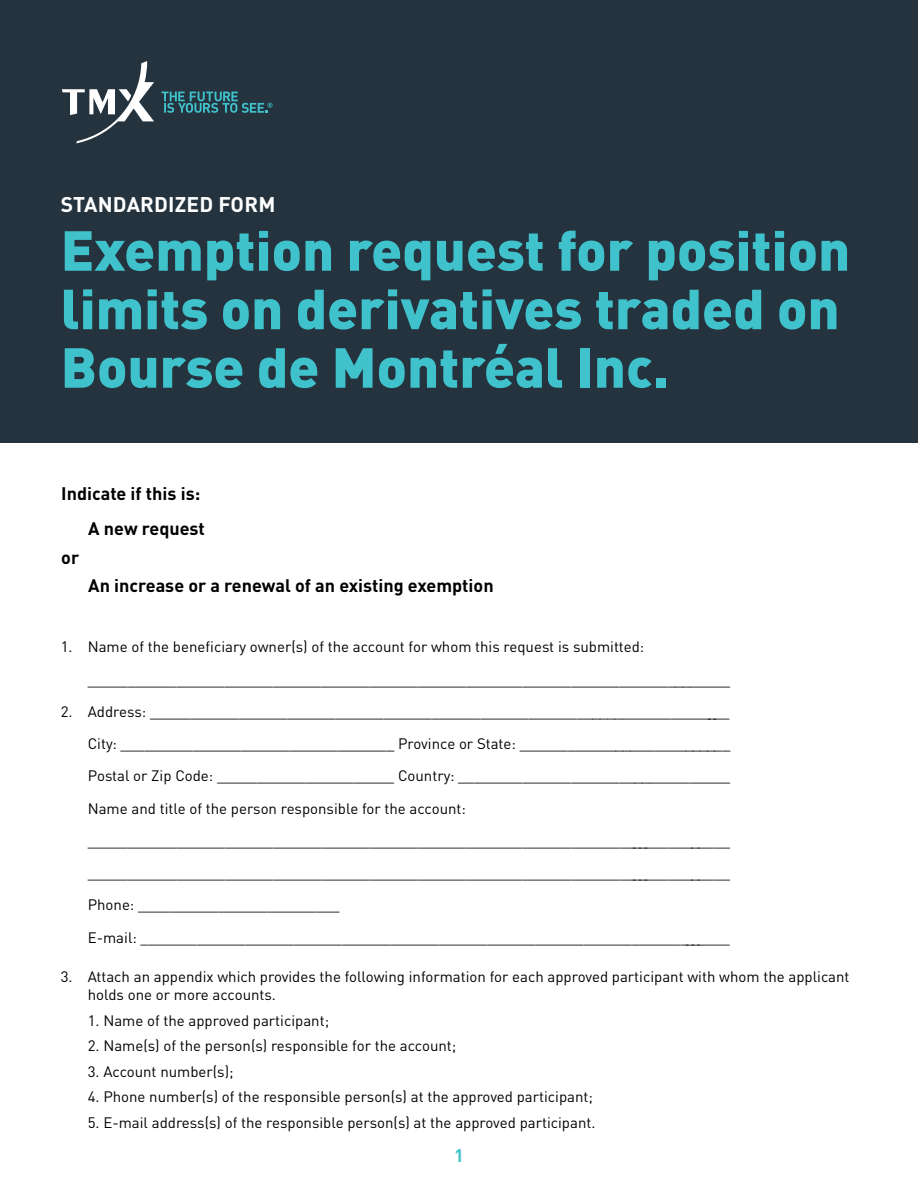
<style>
.page{position:relative;width:918px;height:1188px;background:#fff}
.page>*{position:absolute;margin:0;border:0;box-sizing:border-box;transform-origin:0 0}
.t1{font:900 55.5px/58.5px "DIN Pro";color:#40c2cc}
.t2{font:700 21px "DIN Pro";letter-spacing:.01em;color:#fff}
.t3{font:700 18px/35.2px "DIN Pro";color:#000;text-align:right}
.t4{font:700 18px "DIN Pro";color:#40c2cc}
.t5{font:15px/32.2px "DIN Pro";color:#000}
</style>
<div class="page">
<div style="left:0;top:0;width:918px;height:442px;background:#24333e"></div>
<svg style="left:62px;top:61px;width:92px;height:82px"></svg>
<svg style="left:162px;top:92px;width:111px;height:21px"></svg>
<h2 class="t2" style="left:61px;top:188px;width:216px">STANDARDIZED FORM</h2>
<h1 class="t1" style="left:61px;top:218px;width:791px">Exemption request for position limits on derivatives traded on<br>Bourse de Montréal Inc.</h1>
<p class="t3" style="left:61px;top:475px;width:145px">Indicate if this is:<br>A new request</p>
<p class="t3" style="left:61px;top:539px;width:19px">or</p>
<p class="t3" style="left:88px;top:567px;width:407px">An increase or a renewal of an existing exemption</p>
<p class="t5" style="left:88px;top:630px;width:644px;text-indent:-27px">1. Name of the beneficiary owner(s) of the account for whom this request is submitted: ________________________________________________________________________________</p>
<p class="t5" style="left:88px;top:694px;width:644px;text-indent:-27px">2. Address: _________________________________________________________________________ City: __________________________________ Province or State: ___________________________ Postal or Zip Code: ______________________ Country: __________________________________ Name and title of the person responsible for the account: _________________________________________________________________________________ _________________________________________________________________________________ Phone: _________________________<br>E-mail: __________________________________________________________________________</p>
<p class="t5" style="left:88px;top:966px;width:763px;line-height:18.8px;text-indent:-27px">3. Attach an appendix which provides the following information for each approved participant with whom the applicant holds one or more accounts.</p>
<p class="t5" style="left:88px;top:1003px;width:243px">1. Name of the approved participant;</p>
<p class="t5" style="left:88px;top:1029px;width:370px">2. Name(s) of the person(s) responsible for the account;</p>
<p class="t5" style="left:88px;top:1054px;width:147px">3. Account number(s);</p>
<p class="t5" style="left:88px;top:1080px;width:507px">4. Phone number(s) of the responsible person(s) at the approved participant;</p>
<p class="t5" style="left:88px;top:1105px;width:509px">5. E-mail address(s) of the responsible person(s) at the approved participant.</p>
<p class="t4" style="left:454px;top:1142px;width:11px">1</p>
</div>
